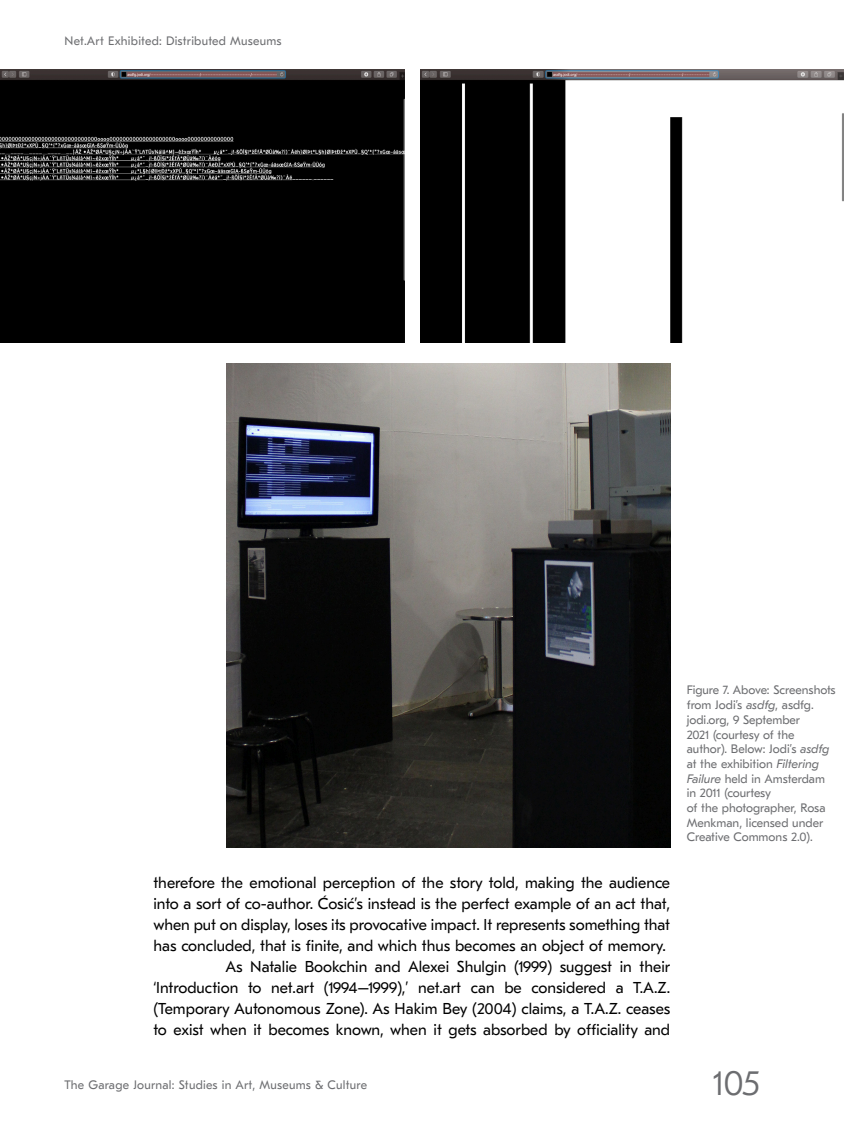
<style>
.page{position:relative;width:844px;height:1141px;background:#fff}
.page>*{position:absolute;margin:0;border:0;box-sizing:border-box;transform-origin:0 0}
.t1{font:300 35px "GT Eesti Pro Text";color:#6c6d70}
.t2{font:15.75px/21px "GT Eesti Pro Text";color:#000;text-align:justify}
.t3{font:12.25px/14.7px "GT Eesti Pro Text";color:#6c6d70}
.t4{font:12.25px "GT Eesti Pro Text";letter-spacing:.02em;color:#6c6d70}
.s1{font-style:italic}
</style>
<div class="page">
<img style="left:0;top:69px;width:404px;height:273px">
<img style="left:420px;top:69px;width:423px;height:273px">
<img style="left:226px;top:363px;width:444px;height:484px">
<p class="t4" style="left:64px;top:34px;width:218px">Net.Art Exhibited: Distributed Museums</p>
<p class="t2" style="left:153px;top:873px;width:518px">therefore the emotional perception of the story told, making the audience into a sort of co-author. Ćosić’s instead is the perfect example of an act that, when put on display, loses its provocative impact. It represents something that has concluded, that is finite, and which thus becomes an object of memory.</p>
<p class="t2" style="left:153px;top:957px;width:518px;text-indent:72px">As Natalie Bookchin and Alexei Shulgin (1999) suggest in their ‘Introduction to net.art (1994–1999),’ net.art can be considered a T.A.Z. (Temporary Autonomous Zone). As Hakim Bey (2004) claims, a T.A.Z. ceases to exist when it becomes known, when it gets absorbed by officiality and</p>
<p class="t3" style="left:686px;top:683px;width:150px">Figure 7. Above: Screenshots from Jodi’s <span class="s1">asdfg</span>, asdfg. jodi.org, 9 September<br>2021 (courtesy of the author). Below: Jodi’s <span class="s1">asdfg </span>at the exhibition <span class="s1">Filtering<br>Failure</span> held in Amsterdam in 2011 (courtesy<br>of the photographer, Rosa<br>Menkman, licensed under<br>Creative Commons 2.0).</p>
<p class="t4" style="left:64px;top:1078px;width:304px">The Garage Journal: Studies in Art, Museums &amp; Culture</p>
<h1 class="t1" style="left:712px;top:1063px;width:49px">105</h1>
</div>
